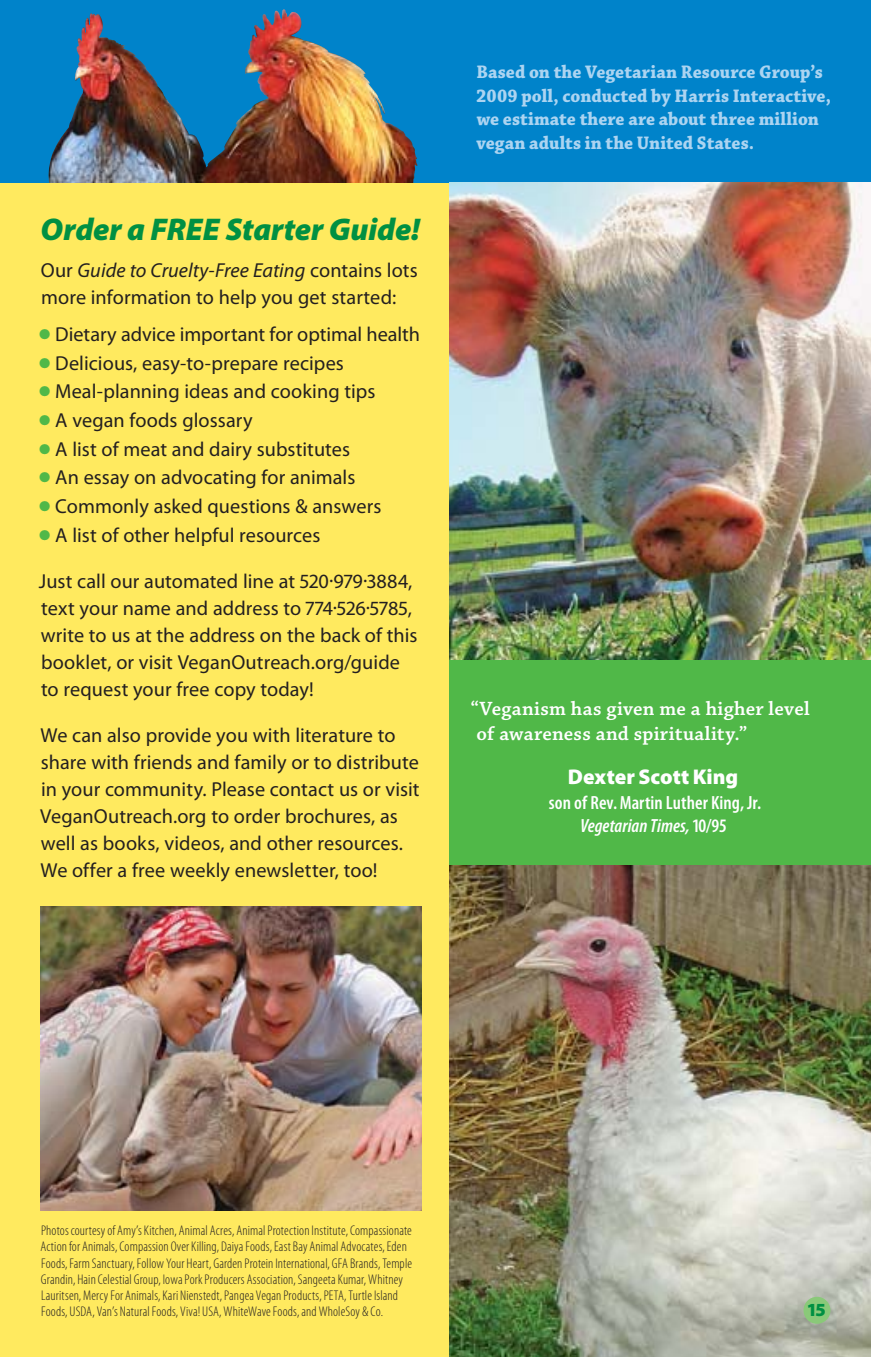
<style>
.page{position:relative;width:871px;height:1357px;background:#ffea5f}
.page>*{position:absolute;margin:0;border:0;box-sizing:border-box;transform-origin:0 0}
.t1{font:italic 900 31.5px "Myriad Pro";letter-spacing:-.01em;color:#009042}
.t2{font:900 21.38px "Myriad Pro";color:#fff}
.t3{font:20.25px/27px "Myriad Pro";color:#231f20}
.t4{font:600 20.25px/24.8px "Chaparral Pro";letter-spacing:.015em;color:#fff}
.t5{font:700 19.12px/23.6px "Chaparral Pro";letter-spacing:.005em;color:#acd4f1;scale:.95 1}
.t6{font:600 condensed 19.12px/22.5px "Myriad Pro";letter-spacing:.005em;color:#fff;text-align:center}
.t7{font:900 18.45px "Myriad Pro";color:#009042}
.t8{font:300 condensed 13.95px/16.2px "Myriad Pro";letter-spacing:.01em;color:#231f20}
.s1{font-style:italic}
.s2{font-family:"Universal Newswith Comm Pi";color:#50b848}
</style>
<div class="page">
<div style="left:449px;top:0;width:422px;height:1357px;background:#50b848"></div>
<div style="left:0;top:0;width:871px;height:183px;background:#0083ca"></div>
<img style="left:48px;top:9px;width:338px;height:174px">
<img style="left:449px;top:866px;width:422px;height:491px">
<img style="left:449px;top:183px;width:422px;height:476px">
<img style="left:40px;top:906px;width:382px;height:304px">
<div style="left:803px;top:1297px;width:27px;height:27px;background:#8ac979;border-radius:50%"></div>
<h1 class="t1" style="left:41px;top:217px;width:381px">Order a FREE Starter Guide!</h1>
<p class="t3" style="left:41px;top:259px;width:378px">Our <span class="s1">Guide to Cruelty-Free Eating</span> contains lots more information to help you get started:</p>
<p class="t3" style="left:39px;top:323px;width:382px"><span class="s2">●</span> Dietary advice important for optimal health</p>
<p class="t3" style="left:39px;top:351px;width:306px"><span class="s2">●</span> Delicious, easy-to-prepare recipes</p>
<p class="t3" style="left:39px;top:380px;width:338px"><span class="s2">●</span> Meal-planning ideas and cooking tips</p>
<p class="t3" style="left:39px;top:409px;width:215px"><span class="s2">●</span> A vegan foods glossary</p>
<p class="t3" style="left:39px;top:437px;width:312px"><span class="s2">●</span> A list of meat and dairy substitutes</p>
<p class="t3" style="left:39px;top:466px;width:318px"><span class="s2">●</span> An essay on advocating for animals</p>
<p class="t3" style="left:39px;top:495px;width:344px"><span class="s2">●</span> Commonly asked questions &amp; answers</p>
<p class="t3" style="left:39px;top:524px;width:283px"><span class="s2">●</span> A list of other helpful resources</p>
<p class="t3" style="left:39px;top:570px;width:380px">Just call our automated line at 520.979.3884, text your name and address to 774.526.5785, write to us at the address on the back of this booklet, or visit VeganOutreach.org/guide to request your free copy today!</p>
<p class="t3" style="left:40px;top:724px;width:381px">We can also provide you with literature to share with friends and family or to distribute in your community. Please contact us or visit VeganOutreach.org to order brochures, as well as books, videos, and other resources.<br>We offer a free weekly enewsletter, too!</p>
<p class="t5" style="left:476px;top:62px;width:375px">Based on the Vegetarian Resource Group’s 2009 poll, conducted by Harris Interactive, we estimate there are about three million vegan adults in the United States.</p>
<p class="t4" style="left:470px;top:698px;width:341px">“Veganism has given me a higher level of awareness and spirituality.”</p>
<p class="t2" style="left:568px;top:768px;width:172px">Dexter Scott King</p>
<p class="t6" style="left:549px;top:794px;width:214px">son of Rev. Martin Luther King, Jr.<br><span class="s1">Vegetarian Times,</span> 10/95</p>
<p class="t8" style="left:40px;top:1223px;width:373px">Photos courtesy of Amy’s Kitchen, Animal Acres, Animal Protection Institute, Compassionate Action for Animals, Compassion Over Killing, Daiya Foods, East Bay Animal Advocates, Eden Foods, Farm Sanctuary, Follow Your Heart, Garden Protein International, GFA Brands, Temple Grandin, Hain Celestial Group, Iowa Pork Producers Association, Sangeeta Kumar, Whitney Lauritsen, Mercy For Animals, Kari Nienstedt, Pangea Vegan Products, PETA, Turtle Island Foods, USDA, Van’s Natural Foods, Viva! USA, WhiteWave Foods, and WholeSoy &amp; Co.</p>
<p class="t7" style="left:808px;top:1303px;width:19px">15</p>
</div>
